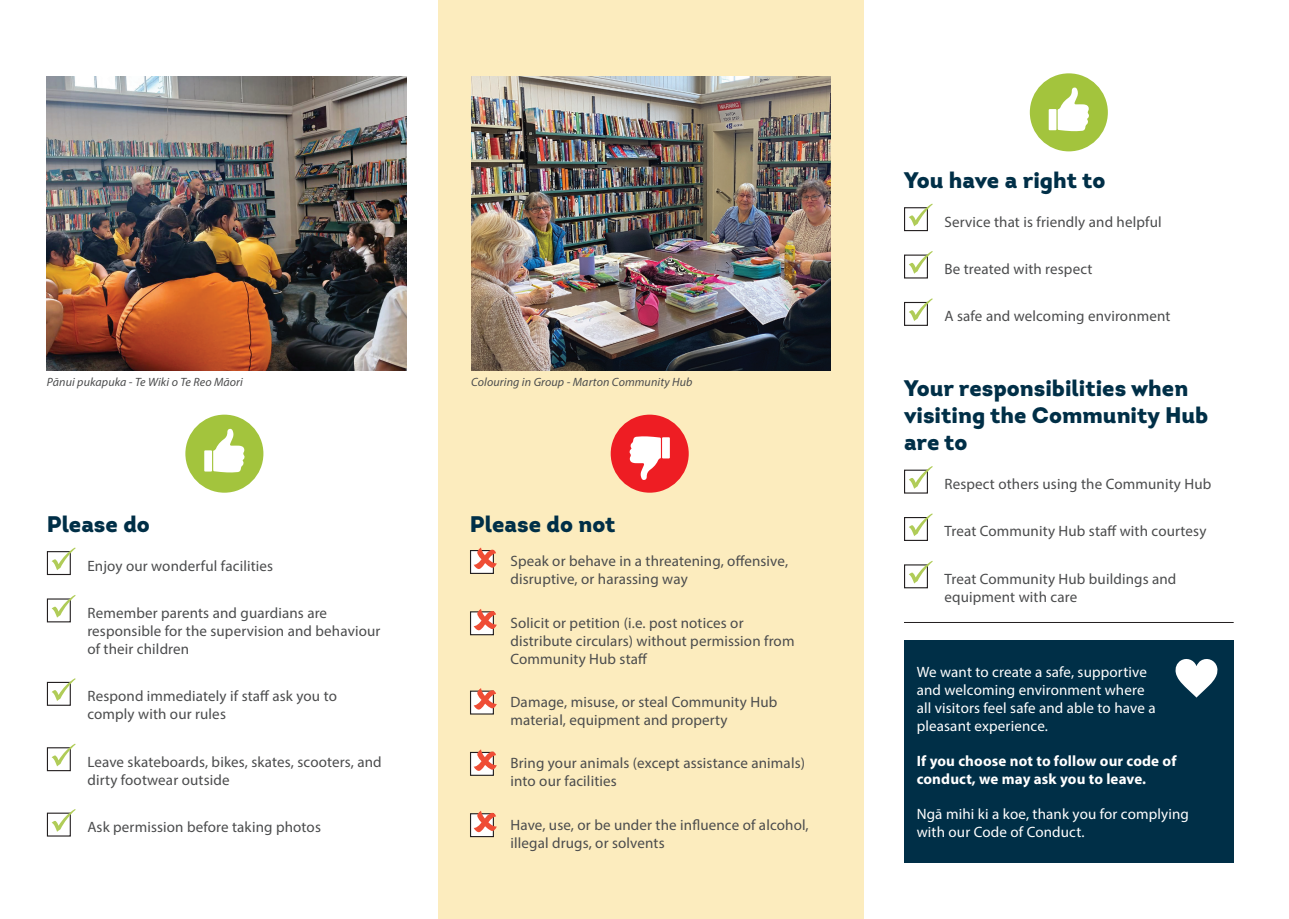
<style>
.page{position:relative;width:1289px;height:919px;background:#fff}
.page>*{position:absolute;margin:0;border:0;box-sizing:border-box;transform-origin:0 0}
.t1{font:900 22.5px/27px "Intro";color:#002f47}
.t2{font:15px/18px "Myriad Pro";letter-spacing:.01em;color:#4b4c4d}
.t3{font:15px/18px "Myriad Pro";letter-spacing:.01em;color:#fff}
.t4{font:700 15px/18px "Myriad Pro";letter-spacing:.01em;color:#fff}
.t5{font:italic 12px "Myriad Pro";letter-spacing:.01em;color:#4b4c4d}
</style>
<div class="page">
<div style="left:438px;top:0;width:425px;height:918px;background:#fcecbe"></div>
<div style="left:47px;top:551px;width:24px;height:24px;border:1px solid #231f20"></div>
<svg style="left:52px;top:547px;width:24px;height:23px"></svg>
<div style="left:47px;top:598px;width:24px;height:24px;border:1px solid #231f20"></div>
<svg style="left:52px;top:595px;width:24px;height:22px"></svg>
<div style="left:47px;top:681px;width:24px;height:24px;border:1px solid #231f20"></div>
<svg style="left:52px;top:678px;width:24px;height:23px"></svg>
<div style="left:47px;top:747px;width:24px;height:24px;border:1px solid #231f20"></div>
<svg style="left:52px;top:743px;width:24px;height:23px"></svg>
<div style="left:47px;top:812px;width:24px;height:24px;border:1px solid #231f20"></div>
<svg style="left:52px;top:809px;width:24px;height:22px"></svg>
<div style="left:904px;top:207px;width:23px;height:24px;border:1px solid #231f20"></div>
<svg style="left:908px;top:203px;width:24px;height:23px"></svg>
<div style="left:904px;top:254px;width:23px;height:24px;border:1px solid #231f20"></div>
<svg style="left:908px;top:251px;width:24px;height:23px"></svg>
<div style="left:904px;top:302px;width:23px;height:24px;border:1px solid #231f20"></div>
<svg style="left:908px;top:298px;width:24px;height:23px"></svg>
<div style="left:904px;top:469px;width:23px;height:24px;border:1px solid #231f20"></div>
<svg style="left:908px;top:466px;width:24px;height:23px"></svg>
<div style="left:904px;top:517px;width:23px;height:24px;border:1px solid #231f20"></div>
<svg style="left:908px;top:513px;width:24px;height:23px"></svg>
<div style="left:904px;top:564px;width:23px;height:24px;border:1px solid #231f20"></div>
<svg style="left:908px;top:561px;width:24px;height:22px"></svg>
<div style="left:904px;top:640px;width:329px;height:222px;background:#002f47"></div>
<img style="left:471px;top:77px;width:359px;height:294px">
<img style="left:47px;top:77px;width:359px;height:294px">
<div style="left:470px;top:550px;width:23px;height:23px;background:#fff"></div>
<div style="left:470px;top:550px;width:24px;height:24px;border:1px solid #231f20"></div>
<svg style="left:473px;top:547px;width:24px;height:22px"></svg>
<div style="left:470px;top:611px;width:23px;height:23px;background:#fff"></div>
<div style="left:470px;top:611px;width:24px;height:24px;border:1px solid #231f20"></div>
<svg style="left:473px;top:609px;width:24px;height:21px"></svg>
<div style="left:470px;top:691px;width:23px;height:23px;background:#fff"></div>
<div style="left:470px;top:690px;width:24px;height:24px;border:1px solid #231f20"></div>
<svg style="left:473px;top:688px;width:24px;height:21px"></svg>
<div style="left:470px;top:752px;width:23px;height:23px;background:#fff"></div>
<div style="left:470px;top:751px;width:24px;height:24px;border:1px solid #231f20"></div>
<svg style="left:473px;top:749px;width:24px;height:21px"></svg>
<div style="left:470px;top:813px;width:23px;height:23px;background:#fff"></div>
<div style="left:470px;top:813px;width:24px;height:24px;border:1px solid #231f20"></div>
<svg style="left:473px;top:810px;width:24px;height:22px"></svg>
<div style="left:185px;top:414px;width:78px;height:78px;background:#a3c43d;border-radius:50%"></div>
<svg style="left:204px;top:428px;width:41px;height:44px"></svg>
<div style="left:610px;top:414px;width:78px;height:78px;background:#ee1d23;border-radius:50%"></div>
<svg style="left:629px;top:436px;width:41px;height:44px"></svg>
<hr style="left:904px;top:622px;width:329px;height:1px;background:#231f20">
<svg style="left:1175px;top:659px;width:42px;height:38px"></svg>
<div style="left:1029px;top:73px;width:78px;height:78px;background:#a3c43d;border-radius:50%"></div>
<svg style="left:1048px;top:87px;width:41px;height:44px"></svg>
<p class="t5" style="left:47px;top:374px;width:198px">Pānui pukapuka - Te Wiki o Te Reo Māori</p>
<p class="t5" style="left:471px;top:374px;width:223px">Colouring in Group - Marton Community Hub</p>
<h1 class="t1" style="left:47px;top:510px;width:104px">Please do</h1>
<p class="t2" style="left:87px;top:556px;width:187px">Enjoy our wonderful facilities</p>
<p class="t2" style="left:87px;top:603px;width:294px">Remember parents and guardians are responsible for the supervision and behaviour of their children</p>
<p class="t2" style="left:87px;top:687px;width:251px">Respond immediately if staff ask you to comply with our rules</p>
<p class="t2" style="left:87px;top:752px;width:296px">Leave skateboards, bikes, skates, scooters, and dirty footwear outside</p>
<p class="t2" style="left:87px;top:817px;width:235px">Ask permission before taking photos</p>
<h1 class="t1" style="left:470px;top:510px;width:147px">Please do not</h1>
<p class="t2" style="left:510px;top:552px;width:279px">Speak or behave in a threatening, offensive, disruptive, or harassing way</p>
<p class="t2" style="left:510px;top:613px;width:285px">Solicit or petition (i.e. post notices or distribute circulars) without permission from<br>Community Hub staff</p>
<p class="t2" style="left:510px;top:692px;width:268px">Damage, misuse, or steal Community Hub material, equipment and property</p>
<p class="t2" style="left:510px;top:754px;width:296px">Bring your animals (except assistance animals) into our facilities</p>
<p class="t2" style="left:510px;top:815px;width:300px">Have, use, or be under the influence of alcohol, illegal drugs, or solvents</p>
<h1 class="t1" style="left:904px;top:166px;width:203px">You have a right to</h1>
<p class="t2" style="left:944px;top:212px;width:219px">Service that is friendly and helpful</p>
<p class="t2" style="left:944px;top:260px;width:149px">Be treated with respect</p>
<p class="t2" style="left:944px;top:307px;width:227px">A safe and welcoming environment</p>
<h1 class="t1" style="left:904px;top:374px;width:306px">Your responsibilities when visiting the Community Hub are to</h1>
<p class="t2" style="left:944px;top:475px;width:268px">Respect others using the Community Hub</p>
<p class="t2" style="left:944px;top:522px;width:263px">Treat Community Hub staff with courtesy</p>
<p class="t2" style="left:944px;top:569px;width:233px">Treat Community Hub buildings and equipment with care</p>
<p class="t3" style="left:916px;top:662px;width:240px">We want to create a safe, supportive and welcoming environment where all visitors feel safe and able to have a pleasant experience.</p>
<p class="t4" style="left:916px;top:751px;width:261px">If you choose not to follow our code of conduct, we may ask you to leave.</p>
<p class="t3" style="left:916px;top:804px;width:274px">Ngā mihi ki a koe, thank you for complying with our Code of Conduct.</p>
</div>
